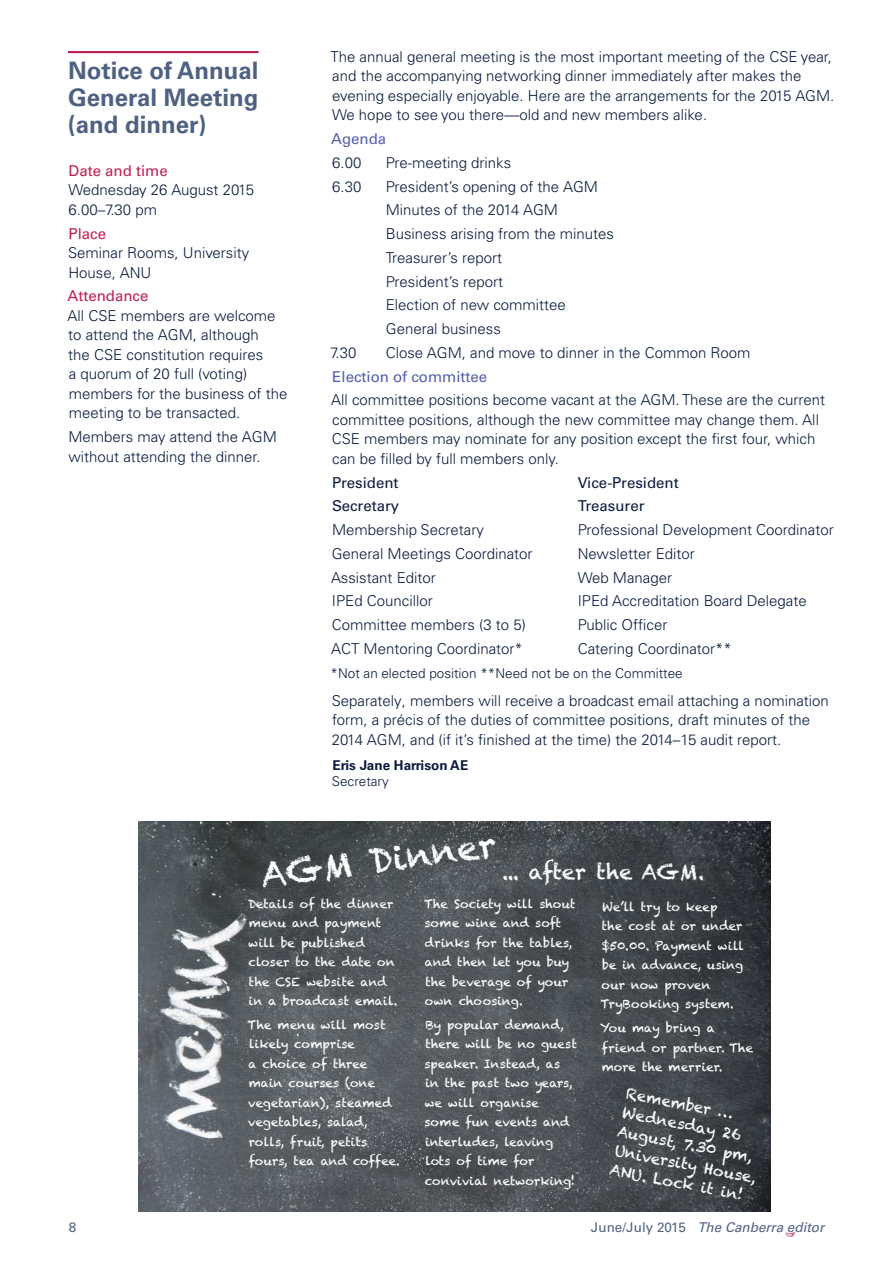
<style>
.page{position:relative;width:893px;height:1263px;background:#fff}
.page>*{position:absolute;margin:0;border:0;box-sizing:border-box;transform-origin:0 0}
.t1{font:34.5px "Chalkduster";color:#fff}
.t2{font:700 24px/27px "Univers LT Pro 65";color:#4f6182;text-align:justify}
.t3{font:21px "Chalkduster";letter-spacing:-.01em;color:#fff}
.t4{font:300 15px/19.5px "Univers LT Pro 45";color:#0b1a3e}
.t5{font:15px/19.5px "Chalkduster";color:#fff}
.t6{font:15px "Univers LT Pro 55 Roman";color:#0b1a3e}
.t7{font:15px "Univers LT Pro 55 Roman";color:#be1e4e}
.t8{font:15px "Univers LT Pro 55 Roman";color:#535eaa}
.t9{font:300 13.5px "Univers LT Pro 45";color:#0b1a3e}
.t10{font:italic 13.5px "Univers LT Pro 55";color:#4f6182}
.t11{font:700 13.5px "Univers LT Pro 65";color:#0b1a3e}
.t12{font:13.5px "Univers LT Pro 55 Roman";color:#4f6182}
.t13{font:12px/19.5px "Chalkduster";color:#fff}
.s1{font-family:"Univers LT Pro 55 Roman";font-style:normal}
</style>
<div class="page">
<svg style="left:785px;top:1232px;width:10px;height:5px"></svg>
<hr style="left:68px;top:51px;width:191px;height:2px;background:#be1e4e">
<img style="left:139px;top:822px;width:631px;height:390px">
<h2 class="t2" style="left:68px;top:57px;width:192px">Notice of Annual General Meeting (and dinner)</h2>
<p class="t7" style="left:69px;top:162px;width:101px">Date and time</p>
<p class="t4" style="left:68px;top:180px;width:187px">Wednesday 26 August 2015<br>6.00–7.30 pm</p>
<p class="t7" style="left:69px;top:224px;width:39px">Place</p>
<p class="t4" style="left:68px;top:243px;width:183px">Seminar Rooms, University<br>House, ANU</p>
<p class="t7" style="left:68px;top:287px;width:82px">Attendance</p>
<p class="t4" style="left:68px;top:306px;width:221px">All CSE members are welcome to attend the AGM, although<br>the CSE constitution requires<br>a quorum of 20 full (voting) members for the business of the meeting to be transacted.</p>
<p class="t4" style="left:68px;top:427px;width:210px">Members may attend the AGM without attending the dinner.</p>
<p class="t4" style="left:331px;top:47px;width:505px">The annual general meeting is the most important meeting of the CSE year, and the accompanying networking dinner immediately after makes the evening especially enjoyable. Here are the arrangements for the 2015 AGM.<br>We hope to see you there—old and new members alike.</p>
<p class="t8" style="left:331px;top:130px;width:57px">Agenda</p>
<p class="t4" style="left:332px;top:153px;width:31px">6.00</p>
<p class="t4" style="left:386px;top:153px;width:127px">Pre-meeting drinks</p>
<p class="t4" style="left:332px;top:177px;width:31px">6.30</p>
<p class="t4" style="left:386px;top:174px;width:230px;line-height:23.7px">President’s opening of the AGM<br>Minutes of the 2014 AGM<br>Business arising from the minutes<br>Treasurer’s report<br>President’s report<br>Election of new committee<br>General business</p>
<p class="t4" style="left:330px;top:343px;width:28px">7.30</p>
<p class="t4" style="left:386px;top:343px;width:366px">Close AGM, and move to dinner in the Common Room</p>
<p class="t8" style="left:332px;top:367px;width:156px">Election of committee</p>
<p class="t4" style="left:331px;top:390px;width:495px">All committee positions become vacant at the AGM. These are the current committee positions, although the new committee may change them. All CSE members may nominate for any position except the first four, which can be filled by full members only.</p>
<p class="t6" style="left:332px;top:473px;width:68px">President</p>
<p class="t6" style="left:578px;top:473px;width:103px">Vice-President</p>
<p class="t6" style="left:332px;top:497px;width:69px">Secretary</p>
<p class="t6" style="left:578px;top:497px;width:68px">Treasurer</p>
<p class="t4" style="left:332px;top:520px;width:153px">Membership Secretary</p>
<p class="t4" style="left:578px;top:520px;width:258px">Professional Development Coordinator</p>
<p class="t4" style="left:332px;top:544px;width:202px">General Meetings Coordinator</p>
<p class="t4" style="left:578px;top:544px;width:119px">Newsletter Editor</p>
<p class="t4" style="left:331px;top:567px;width:106px">Assistant Editor</p>
<p class="t4" style="left:578px;top:567px;width:96px">Web Manager</p>
<p class="t4" style="left:332px;top:591px;width:102px">IPEd Councillor</p>
<p class="t4" style="left:578px;top:591px;width:231px">IPEd Accreditation Board Delegate</p>
<p class="t4" style="left:332px;top:615px;width:196px">Committee members (3 to 5)</p>
<p class="t4" style="left:578px;top:615px;width:91px">Public Officer</p>
<p class="t4" style="left:331px;top:639px;width:193px">ACT Mentoring Coordinator*</p>
<p class="t4" style="left:578px;top:639px;width:156px">Catering Coordinator**</p>
<p class="t9" style="left:331px;top:665px;width:354px">*Not an elected position **Need not be on the Committee</p>
<p class="t4" style="left:332px;top:691px;width:499px">Separately, members will receive a broadcast email attaching a nomination form, a précis of the duties of committee positions, draft minutes of the<br>2014 AGM, and (if it’s finished at the time) the 2014–15 audit report.</p>
<p class="t11" style="left:332px;top:757px;width:137px">Eris Jane Harrison AE</p>
<p class="t9" style="left:332px;top:773px;width:58px">Secretary</p>
<h1 class="t1" style="left:258px;top:856px;width:239px;rotate:-8deg">AGM Dinner</h1>
<p class="t13" style="left:248px;top:894px;width:151px">Details of the dinner menu and payment will be published closer to the date on the CSE website and in a broadcast email.</p>
<p class="t13" style="left:248px;top:1015px;width:154px">The menu will most likely comprise<br>a choice of three main courses (one vegetarian), steamed vegetables, salad, rolls, fruit, petits fours, tea and coffee.</p>
<h3 class="t3" style="left:502px;top:859px;width:205px">... after the AGM.</h3>
<p class="t13" style="left:424px;top:894px;width:153px">The Society will shout some wine and soft drinks for the tables, and then let you buy the beverage of your own choosing.</p>
<p class="t13" style="left:425px;top:1015px;width:154px">By popular demand, there will be no guest speaker. Instead, as<br>in the past two years, we will organise<br>some fun events and interludes, leaving lots of time for convivial networking!</p>
<p class="t13" style="left:600px;top:897px;width:145px">We’ll try to keep<br>the cost at or under $50.00. Payment will be in advance, using our now proven<br>TryBooking system.</p>
<p class="t13" style="left:600px;top:1018px;width:154px">You may bring a friend or partner. The more the merrier.</p>
<p class="t5" style="left:627px;top:1083px;width:146px;rotate:11deg">Remember …<br>Wednesday 26<br>August, 7.30 pm,<br>University House,<br>ANU. Lock it in!</p>
<p class="t12" style="left:69px;top:1219px;width:9px">8</p>
<p class="t10" style="left:591px;top:1219px;width:235px"><span class="s1">June/July 2015</span> The Canberra editor</p>
</div>
